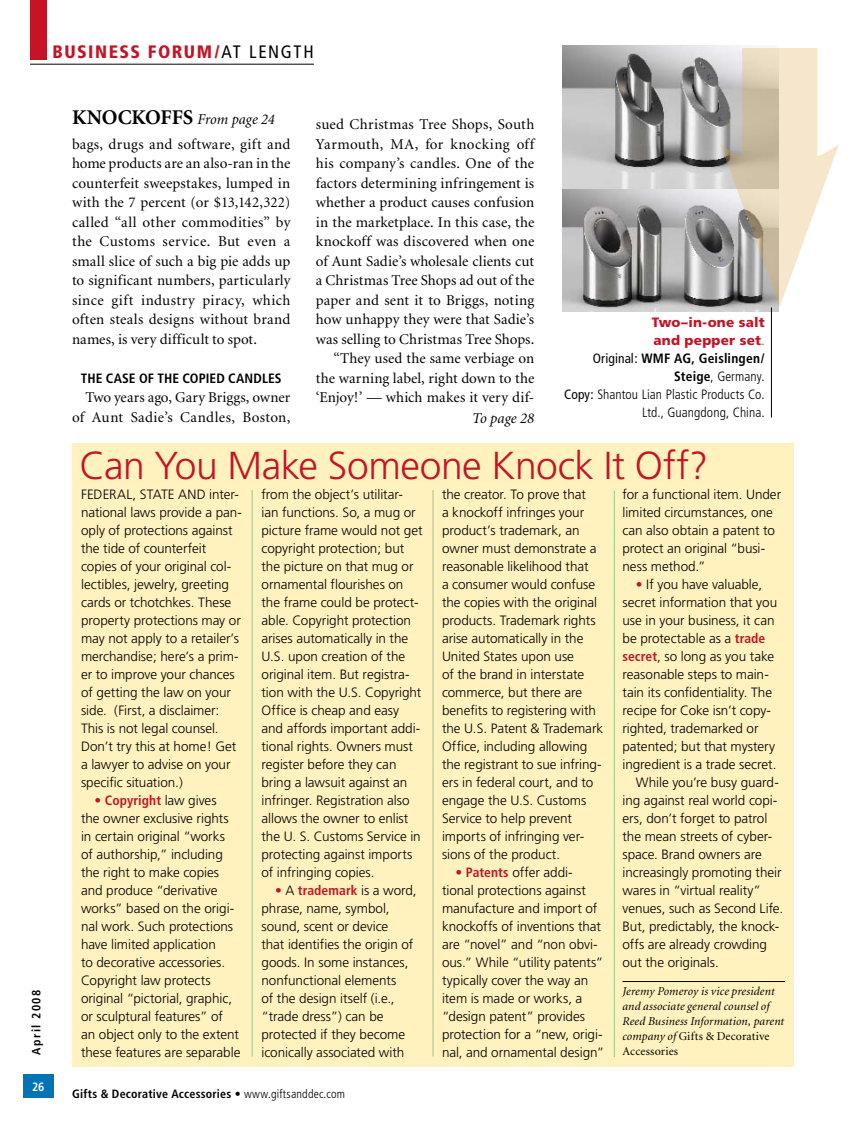
<style>
.page{position:relative;width:851px;height:1134px;background:#fff}
.page>*{position:absolute;margin:0;border:0;box-sizing:border-box;transform-origin:0 0}
.t1{font:300 39px "Frutiger";letter-spacing:-.01em;color:#c41425}
.t2{font:900 condensed 18px "Frutiger";letter-spacing:.08em;color:#c41425}
.t3{font:15px/19.5px "Minion";letter-spacing:.01em;color:#000;text-align:right}
.t4{font:italic 15px "Minion";color:#000}
.t5{font:300 13.5px/18px "Frutiger";letter-spacing:-.005em;color:#000}
.t6{font:300 condensed 13.5px/18px "Frutiger";letter-spacing:.005em;color:#000;text-align:right}
.t7{font:700 condensed 13.5px "Frutiger";letter-spacing:.005em;color:#000}
.t8{font:italic 12px/15px "Minion";letter-spacing:.01em;color:#000}
.t9{font:700 condensed 12px "Frutiger";letter-spacing:.02em;color:#000}
.t10{font:700 condensed 12px "Frutiger";letter-spacing:.12em;color:#000}
.t11{font:700 condensed 12px "Frutiger";color:#fff}
.s1{font-weight:400;color:#000}
.s2{font-weight:700;font-style:normal;font-size:21px}
.s3{font-weight:900;font-stretch:normal;color:#c41425}
.s4{color:#c41425}
.s5{font-weight:400}
.s6{font-weight:700}
.s7{font-weight:700;font-stretch:condensed;color:#c41425}
.s8{font-weight:300}
.s9{font-style:normal}
</style>
<div class="page">
<div style="left:72px;top:443px;width:722px;height:623px;background:#fff2be"></div>
<hr style="left:622px;top:981px;width:162px;height:1px;background:#000">
<div style="left:23px;top:1074px;width:30px;height:24px;background:#0074b4"></div>
<div style="left:30px;top:0;width:17px;height:59px;background:#c41425"></div>
<hr style="left:252px;top:490px;width:1px;height:567px;background:#95c794">
<hr style="left:433px;top:490px;width:1px;height:567px;background:#95c794">
<hr style="left:614px;top:490px;width:1px;height:567px;background:#95c794">
<img style="left:562px;top:45px;width:216px;height:267px">
<hr style="left:771px;top:308px;width:1px;height:110px;background:#000">
<svg style="left:742px;top:48px;width:75px;height:96px;background:#e5d6bb"></svg>
<svg style="left:720px;top:144px;width:119px;height:163px"></svg>
<hr style="left:30px;top:64px;width:284px;height:1px;background:#000">
<h2 class="t2" style="left:52px;top:41px;width:263px">BUSINESS FORUM/<span class="s1">at length</span></h2>
<p class="t10" style="left:29px;top:1055px;width:67px;rotate:-90deg">April 2008</p>
<p class="t11" style="left:32px;top:1079px;width:14px">26</p>
<p class="t4" style="left:72px;top:112px;width:204px"><span class="s2">KNOCKOFFS</span> From page 24</p>
<p class="t3" style="left:72px;top:135px;width:220px;text-align:justify">bags, drugs and software, gift and home products are an also-ran in the counterfeit sweepstakes, lumped in with the 7 percent (or $13,142,322) called “all other commodities” by the Customs service. But even a small slice of such a big pie adds up to significant numbers, particularly since gift industry piracy, which often steals designs without brand names, is very difficult to spot.</p>
<p class="t7" style="left:81px;top:370px;width:202px">THE CASE OF THE COPIED CANDLES</p>
<p class="t3" style="left:72px;top:388px;width:220px">Two years ago, Gary Briggs, owner of Aunt Sadie’s Candles, Boston,</p>
<p class="t3" style="left:316px;top:115px;width:220px">sued Christmas Tree Shops, South Yarmouth, MA, for knocking off his company’s candles. One of the factors determining infringement is whether a product causes confusion in the marketplace. In this case, the knockoff was discovered when one of Aunt Sadie’s wholesale clients cut a Christmas Tree Shops ad out of the paper and sent it to Briggs, noting how unhappy they were that Sadie’s was selling to Christmas Tree Shops. “They used the same verbiage on the warning label, right down to the ‘Enjoy!’ — which makes it very dif-</p>
<p class="t4" style="left:472px;top:411px;width:64px">To page 28</p>
<p class="t6" style="left:564px;top:314px;width:202px"><span class="s3">Two–in-one salt<br>and pepper set</span><span class="s4">.<br></span><span class="s5">Original:</span> <span class="s6">WM F AG, Geislingen/<br>Steige</span>, Germany.<br><span class="s5">Copy:</span> Shantou Lian Plastic Products Co.<br>Ltd., Guangdong, China.</p>
<h1 class="t1" style="left:80px;top:444px;width:630px">Can You Make Someone Knock It Off?</h1>
<p class="t5" style="left:81px;top:485px;width:162px">Federal, state and inter&shy;national laws provide a pan&shy;oply of protections against the tide of counterfeit copies of your original col&shy;lectibles, jewelry, greeting cards or tchotchkes. These property protections may or may not apply to a retailer’s merchandise; here’s a prim&shy;er to improve your chances of getting the law on your side. (First, a disclaimer:<br>This is not legal counsel.<br>Don’t try this at home! Get a lawyer to advise on your specific situation.)</p>
<p class="t5" style="left:81px;top:791px;width:161px;text-indent:14px"><span class="s4">•</span> <span class="s7">Copyright</span> law gives<br>the owner exclusive rights in certain original “works<br>of authorship,” including the right to make copies and produce “derivative works” based on the origi&shy;nal work. Such protections have limited application<br>to decorative accessories.<br>Copyright law protects original “pictorial, graphic, or sculptural features” of an object only to the extent these features are separable</p>
<p class="t5" style="left:261px;top:485px;width:162px">from the object’s utilitar&shy;ian functions. So, a mug or picture frame would not get copyright protection; but the picture on that mug or ornamental flourishes on the frame could be protect&shy;able. Copyright protection arises automatically in the<br>U.S. upon creation of the original item. But registra&shy;tion with the U.S. Copyright<br>Office is cheap and easy and affords important addi&shy;tional rights. Owners must register before they can bring a lawsuit against an infringer. Registration also allows the owner to enlist the U. S. Customs Service in protecting against imports of infringing copies.</p>
<p class="t5" style="left:261px;top:881px;width:157px;text-indent:14px"><span class="s4">•</span> A <span class="s7">trademark</span> is a word, phrase, name, symbol, sound, scent or device<br>that identifies the origin of goods. In some instances, nonfunctional elements<br>of the design itself (i.e., “trade dress”) can be protected if they become iconically associated with</p>
<p class="t9" style="left:72px;top:1087px;width:274px">Gifts &amp; Decorative Accessories <span class="s8">• www.giftsanddec.com</span></p>
<p class="t5" style="left:442px;top:485px;width:163px">the creator. To prove that<br>a knockoff infringes your product’s trademark, an owner must demonstrate a reasonable likelihood that<br>a consumer would confuse the copies with the original products. Trademark rights arise automatically in the<br>United States upon use<br>of the brand in interstate commerce, but there are benefits to registering with the U.S. Patent &amp; Trademark<br>Office, including allowing the registrant to sue infring&shy;ers in federal court, and to engage the U.S. Customs<br>Service to help prevent imports of infringing ver&shy;sions of the product.</p>
<p class="t5" style="left:442px;top:863px;width:164px;text-indent:14px"><span class="s4">•</span> <span class="s7">Patents</span> offer addi&shy;tional protections against manufacture and import of knockoffs of inventions that are “novel” and “non obvi&shy;ous.” While “utility patents” typically cover the way an item is made or works, a “design patent” provides protection for a “new, origi&shy;nal, and ornamental design”</p>
<p class="t5" style="left:622px;top:485px;width:160px">for a functional item. Under limited circumstances, one can also obtain a patent to protect an original “busi&shy;ness method.”</p>
<p class="t5" style="left:636px;top:575px;width:128px"><span class="s4">•</span> If you have valuable,</p>
<p class="t5" style="left:622px;top:593px;width:156px">secret information that you</p>
<p class="t5" style="left:622px;top:611px;width:153px">use in your business, it can</p>
<p class="t5" style="left:622px;top:629px;width:144px">be protectable as a <span class="s7">trade</span></p>
<p class="t5" style="left:622px;top:647px;width:153px"><span class="s7">secret</span>, so long as you take</p>
<p class="t5" style="left:622px;top:665px;width:148px">reasonable steps to main-</p>
<p class="t5" style="left:622px;top:683px;width:151px">tain its confidentiality. The</p>
<p class="t5" style="left:622px;top:701px;width:150px">recipe for Coke isn’t copy-</p>
<p class="t5" style="left:622px;top:719px;width:138px">righted, trademarked or</p>
<p class="t5" style="left:622px;top:737px;width:154px">patented; but that mystery</p>
<p class="t5" style="left:622px;top:755px;width:155px">ingredient is a trade secret.</p>
<p class="t5" style="left:636px;top:773px;width:144px">While you’re busy guard-</p>
<p class="t5" style="left:622px;top:791px;width:156px">ing against real world copi-</p>
<p class="t5" style="left:622px;top:809px;width:146px">ers, don’t forget to patrol</p>
<p class="t5" style="left:622px;top:827px;width:151px">the mean streets of cyber-</p>
<p class="t5" style="left:622px;top:845px;width:141px">space. Brand owners are</p>
<p class="t5" style="left:622px;top:863px;width:161px">increasingly promoting their</p>
<p class="t5" style="left:622px;top:881px;width:140px">wares in “virtual reality”</p>
<p class="t5" style="left:622px;top:899px;width:162px">venues, such as Second Life.</p>
<p class="t5" style="left:622px;top:917px;width:158px">But, predictably, the knock-</p>
<p class="t5" style="left:622px;top:935px;width:146px">offs are already crowding</p>
<p class="t5" style="left:622px;top:953px;width:98px">out the originals.</p>
<p class="t8" style="left:622px;top:985px;width:163px">Jeremy Pomeroy is vice president and associate general counsel of<br>Reed Business Information, parent company of <span class="s9">Gifts &amp; Decorative<br>Accessories</span></p>
</div>
